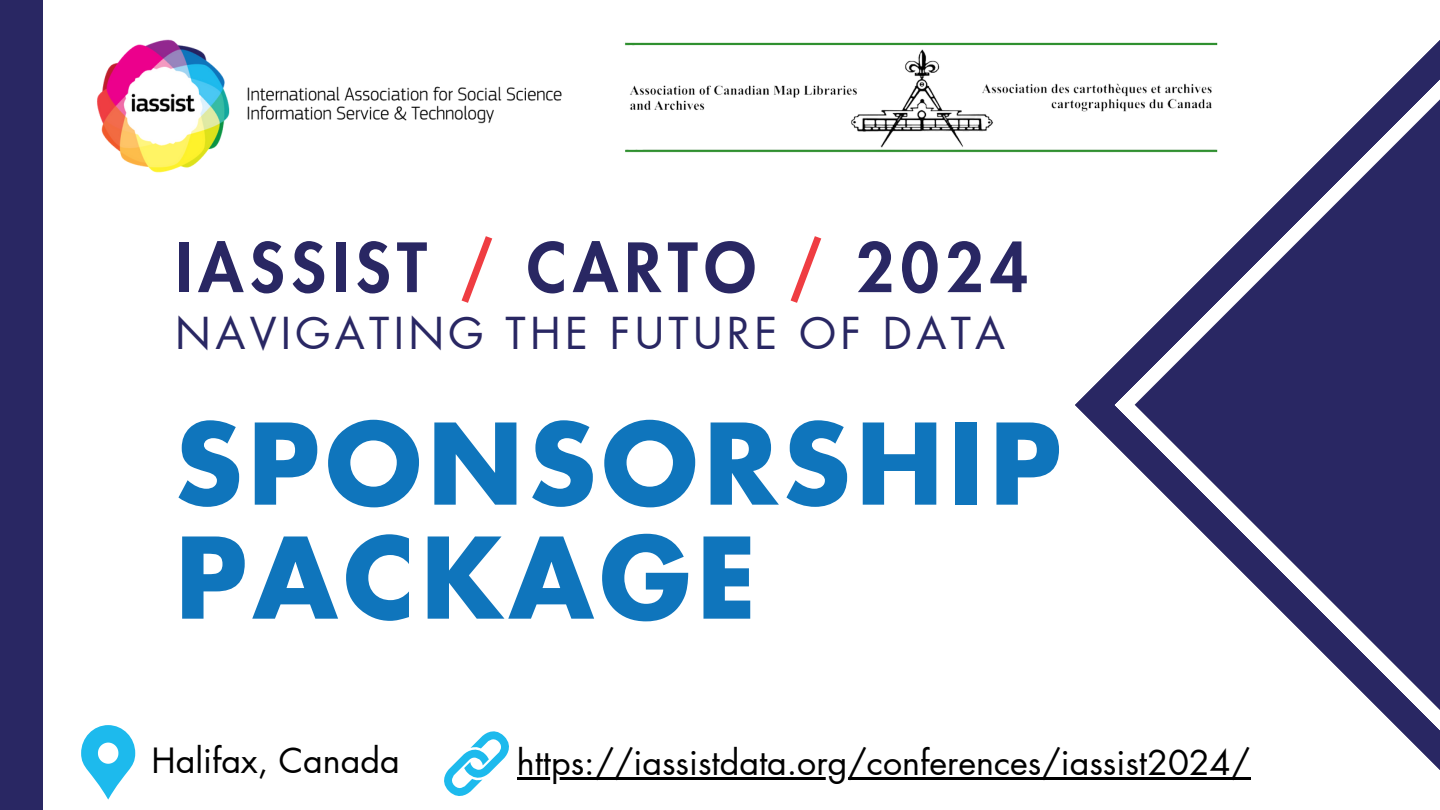
<style>
.page{position:relative;width:1440px;height:810px;background:#fff}
.page>*{position:absolute;margin:0;border:0;box-sizing:border-box;transform-origin:0 0}
.t1{font:700 109px/114px "Futura LT Pro";letter-spacing:.05em;color:#0f75bc}
.t2{font:800 66px "Futura LT Pro";letter-spacing:.1em;color:#292763}
.t3{font:43px "Futura LT Pro";letter-spacing:.1em;color:#292763}
.t4{font:34px "Futura LT Pro";color:#000}
.s1{color:#ef3d42}
</style>
<div class="page">
<svg style="left:1075px;top:40px;width:365px;height:730px"></svg>
<svg style="left:1114px;top:79px;width:326px;height:652px;fill:#292763"></svg>
<div style="left:0;top:0;width:43px;height:810px;background:#292763"></div>
<svg style="left:81px;top:725px;width:54px;height:74px"></svg>
<img style="left:97px;top:39px;width:465px;height:134px">
<svg style="left:444px;top:731px;width:65px;height:65px"></svg>
<img style="left:625px;top:40px;width:597px;height:116px">
<hr style="left:517px;top:777px;width:733px;height:3px;background:#000">
<p class="t2" style="left:175px;top:238px;width:855px">IASSIST <span class="s1">/</span> CARTO <span class="s1">/</span> 2024</p>
<p class="t3" style="left:175px;top:314px;width:832px">NAVIGATING THE FUTURE OF DATA</p>
<p class="t1" style="left:175px;top:412px;width:888px">SPONSORSHIP<br>PACKAGE</p>
<p class="t4" style="left:152px;top:745px;width:250px">Halifax, Canada</p>
<p class="t4" style="left:517px;top:747px;width:735px">https://iassistdata.org/conferences/iassist2024/</p>
</div>
